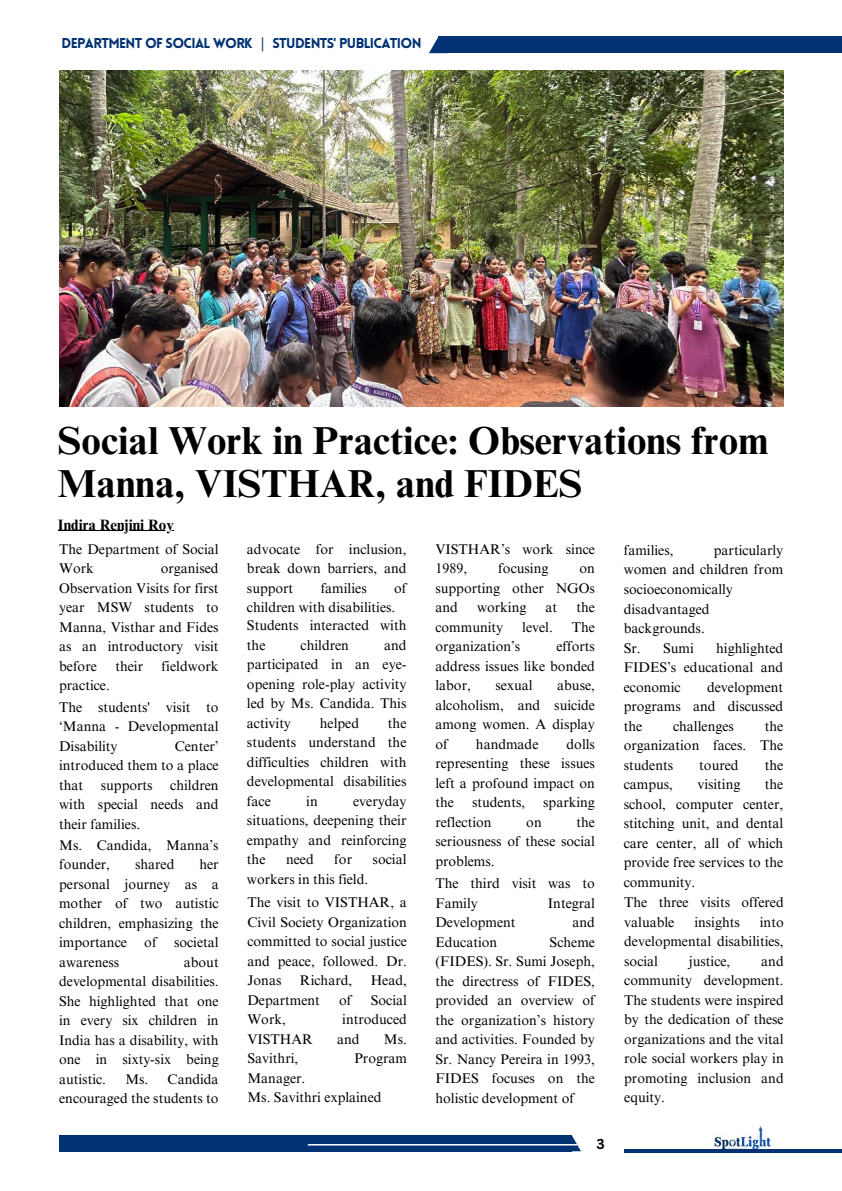
<style>
.page{position:relative;width:842px;height:1191px;background:#fff}
.page>*{position:absolute;margin:0;border:0;box-sizing:border-box;transform-origin:0 0}
.t1{font:700 39px/43.5px "Times NRMT Pro";color:#000}
.t2{font:700 15px "Times NRMT Pro";color:#000}
.t3{font:14px/19.5px "Times NRMT Pro";color:#000;text-align:justify}
.t4{font:900 14px "Lovelo";letter-spacing:-.045em;color:#013273}
.t5{font:700 14px "Canva Sans";color:#000}
.s1{font-family:"Noto Sans";font-weight:400}
</style>
<div class="page">
<img style="left:713px;top:1125px;width:60px;height:24px">
<svg style="left:572px;top:1135px;width:9px;height:16px"></svg>
<div style="left:59px;top:1135px;width:513px;height:16px;background:#013273"></div>
<hr style="left:624px;top:1149px;width:218px;height:3px;background:#013273">
<hr style="left:308px;top:1143px;width:269px;height:2px;background:#fff">
<div style="left:438px;top:37px;width:404px;height:16px;background:#013273"></div>
<svg style="left:429px;top:37px;width:9px;height:16px"></svg>
<img style="left:59px;top:70px;width:725px;height:336px">
<hr style="left:58px;top:530px;width:116px;height:1px;background:#000">
<p class="t4" style="left:62px;top:38px;width:361px">DEPARTMENT OF SOCIAL WORK <span class="s1">|</span> STUDENTs' PUBLICATION</p>
<h1 class="t1" style="left:58px;top:423px;width:712px">Social Work in Practice: Observations from<br>Manna, VISTHAR, and FIDES</h1>
<p class="t2" style="left:58px;top:519px;width:117px">Indira Renjini Roy</p>
<p class="t3" style="left:624px;top:542px;width:51px">families,</p>
<p class="t3" style="left:59px;top:540px;width:161px">The Department of Social<br>Work</p>
<p class="t3" style="left:247px;top:540px;width:161px">advocate for inclusion, break down barriers, and support</p>
<p class="t3" style="left:435px;top:540px;width:161px">VISTHAR’s work since<br>1989,</p>
<p class="t3" style="left:624px;top:542px;width:161px;text-align:left;text-indent:90px">particularly women and children from socioeconomically disadvantaged backgrounds.<br>Sr. Sumi</p>
<p class="t3" style="left:59px;top:560px;width:161px;text-indent:102px">organised Observation Visits for first year MSW students to Manna, Visthar and Fides as an introductory visit before</p>
<p class="t3" style="left:498px;top:560px;width:52px">focusing</p>
<p class="t3" style="left:435px;top:560px;width:161px;text-indent:144px">on supporting other NGOs and</p>
<p class="t3" style="left:321px;top:579px;width:48px">families</p>
<p class="t3" style="left:247px;top:579px;width:161px;text-indent:147px">of children with disabilities.</p>
<p class="t3" style="left:247px;top:617px;width:161px">Students interacted with the</p>
<p class="t3" style="left:477px;top:599px;width:51px">working</p>
<p class="t3" style="left:546px;top:599px;width:13px">at</p>
<p class="t3" style="left:576px;top:599px;width:20px">the</p>
<p class="t3" style="left:435px;top:618px;width:69px">community</p>
<p class="t3" style="left:522px;top:618px;width:32px">level.</p>
<p class="t3" style="left:572px;top:618px;width:25px">The</p>
<p class="t3" style="left:435px;top:638px;width:86px">organization’s</p>
<p class="t3" style="left:301px;top:637px;width:50px">children</p>
<p class="t3" style="left:247px;top:637px;width:161px;text-indent:137px">and participated in an eye&shy;opening role-play activity led by Ms. Candida. This activity</p>
<p class="t3" style="left:435px;top:638px;width:161px;text-indent:121px">efforts address issues like bonded labor,</p>
<p class="t3" style="left:624px;top:639px;width:161px;text-indent:92px">highlighted FIDES’s educational and economic</p>
<p class="t3" style="left:115px;top:657px;width:29px">their</p>
<p class="t3" style="left:162px;top:657px;width:58px">fieldwork</p>
<p class="t3" style="left:59px;top:677px;width:52px">practice.</p>
<p class="t3" style="left:435px;top:677px;width:161px;text-indent:122px">abuse, alcoholism, and suicide among women. A display of</p>
<p class="t3" style="left:496px;top:677px;width:39px">sexual</p>
<p class="t3" style="left:624px;top:678px;width:161px;text-indent:83px">development programs and discussed the</p>
<p class="t3" style="left:59px;top:698px;width:161px">The students' visit to ‘Manna - Developmental Disability</p>
<p class="t3" style="left:247px;top:715px;width:161px;text-indent:141px">the students understand the difficulties children with developmental disabilities face</p>
<p class="t3" style="left:320px;top:715px;width:41px">helped</p>
<p class="t3" style="left:624px;top:717px;width:161px;text-indent:141px">the organization faces. The students</p>
<p class="t3" style="left:673px;top:717px;width:62px">challenges</p>
<p class="t3" style="left:435px;top:735px;width:161px;text-indent:131px">dolls representing these issues left a profound impact on the</p>
<p class="t3" style="left:476px;top:735px;width:64px">handmade</p>
<p class="t3" style="left:59px;top:737px;width:161px;text-indent:116px">Center’ introduced them to a place that</p>
<p class="t3" style="left:699px;top:756px;width:41px">toured</p>
<p class="t3" style="left:765px;top:756px;width:20px">the</p>
<p class="t3" style="left:624px;top:776px;width:51px">campus,</p>
<p class="t3" style="left:697px;top:776px;width:45px">visiting</p>
<p class="t3" style="left:624px;top:776px;width:161px;text-align:left;text-indent:141px">the school, computer center, stitching unit, and dental care center, all of which provide free services to the community.<br>The three visits offered valuable</p>
<p class="t3" style="left:59px;top:776px;width:161px;text-indent:111px">children with special needs and their families.</p>
<p class="t3" style="left:59px;top:836px;width:161px">Ms. Candida, Manna’s founder,</p>
<p class="t3" style="left:101px;top:776px;width:53px">supports</p>
<p class="t3" style="left:306px;top:793px;width:13px">in</p>
<p class="t3" style="left:247px;top:793px;width:161px;text-indent:106px">everyday situations, deepening their empathy and reinforcing the</p>
<p class="t3" style="left:472px;top:794px;width:55px">students,</p>
<p class="t3" style="left:543px;top:794px;width:53px">sparking</p>
<p class="t3" style="left:435px;top:813px;width:58px">reflection</p>
<p class="t3" style="left:526px;top:813px;width:17px">on</p>
<p class="t3" style="left:435px;top:813px;width:161px;text-indent:141px">the seriousness of these social problems.</p>
<p class="t3" style="left:286px;top:851px;width:29px">need</p>
<p class="t3" style="left:334px;top:851px;width:19px">for</p>
<p class="t3" style="left:373px;top:851px;width:35px">social</p>
<p class="t3" style="left:247px;top:869px;width:161px;line-height:23.2px">workers in this field.<br>The visit to VISTHAR, a</p>
<p class="t3" style="left:247px;top:913px;width:161px">Civil Society Organization committed to social justice and peace, followed. Dr.<br>Jonas</p>
<p class="t3" style="left:59px;top:856px;width:161px;text-indent:140px">her personal journey as a mother of two autistic children, emphasizing the importance of societal awareness</p>
<p class="t3" style="left:135px;top:856px;width:41px">shared</p>
<p class="t3" style="left:435px;top:875px;width:161px">The third visit was to<br>Family</p>
<p class="t3" style="left:548px;top:894px;width:49px">Integral</p>
<p class="t3" style="left:624px;top:913px;width:161px;text-indent:136px">into developmental disabilities, social</p>
<p class="t3" style="left:694px;top:913px;width:47px">insights</p>
<p class="t3" style="left:435px;top:914px;width:82px">Development</p>
<p class="t3" style="left:572px;top:914px;width:24px">and</p>
<p class="t3" style="left:435px;top:933px;width:63px">Education</p>
<p class="t3" style="left:435px;top:933px;width:161px;text-indent:114px">Scheme (FIDES). Sr. Sumi Joseph, the directress of FIDES, provided an overview of the organization’s history and activities. Founded by Sr. Nancy Pereira in 1993, FIDES focuses on the holistic development of</p>
<p class="t3" style="left:689px;top:952px;width:43px">justice,</p>
<p class="t3" style="left:624px;top:952px;width:161px;text-indent:137px">and community development.<br>The students were inspired by the dedication of these organizations and the vital role social workers play in promoting inclusion and equity.</p>
<p class="t3" style="left:59px;top:953px;width:161px;text-indent:125px">about developmental disabilities.<br>She highlighted that one in every six children in India has a disability, with one in sixty-six being autistic.</p>
<p class="t3" style="left:300px;top:972px;width:54px">Richard,</p>
<p class="t3" style="left:371px;top:972px;width:38px">Head,</p>
<p class="t3" style="left:247px;top:991px;width:74px">Department</p>
<p class="t3" style="left:339px;top:991px;width:14px">of</p>
<p class="t3" style="left:371px;top:991px;width:38px">Social</p>
<p class="t3" style="left:247px;top:1011px;width:40px">Work,</p>
<p class="t3" style="left:342px;top:1011px;width:66px">introduced</p>
<p class="t3" style="left:247px;top:1030px;width:67px">VISTHAR</p>
<p class="t3" style="left:337px;top:1030px;width:24px">and</p>
<p class="t3" style="left:384px;top:1030px;width:25px">Ms.</p>
<p class="t3" style="left:247px;top:1050px;width:52px">Savithri,</p>
<p class="t3" style="left:354px;top:1050px;width:54px">Program</p>
<p class="t3" style="left:247px;top:1069px;width:136px">Manager.<br>Ms. Savithri explained</p>
<p class="t3" style="left:59px;top:1070px;width:161px;text-align:right">Ms. Candida encouraged the students to</p>
<p class="t5" style="left:596px;top:1134px;width:10px">3</p>
</div>
